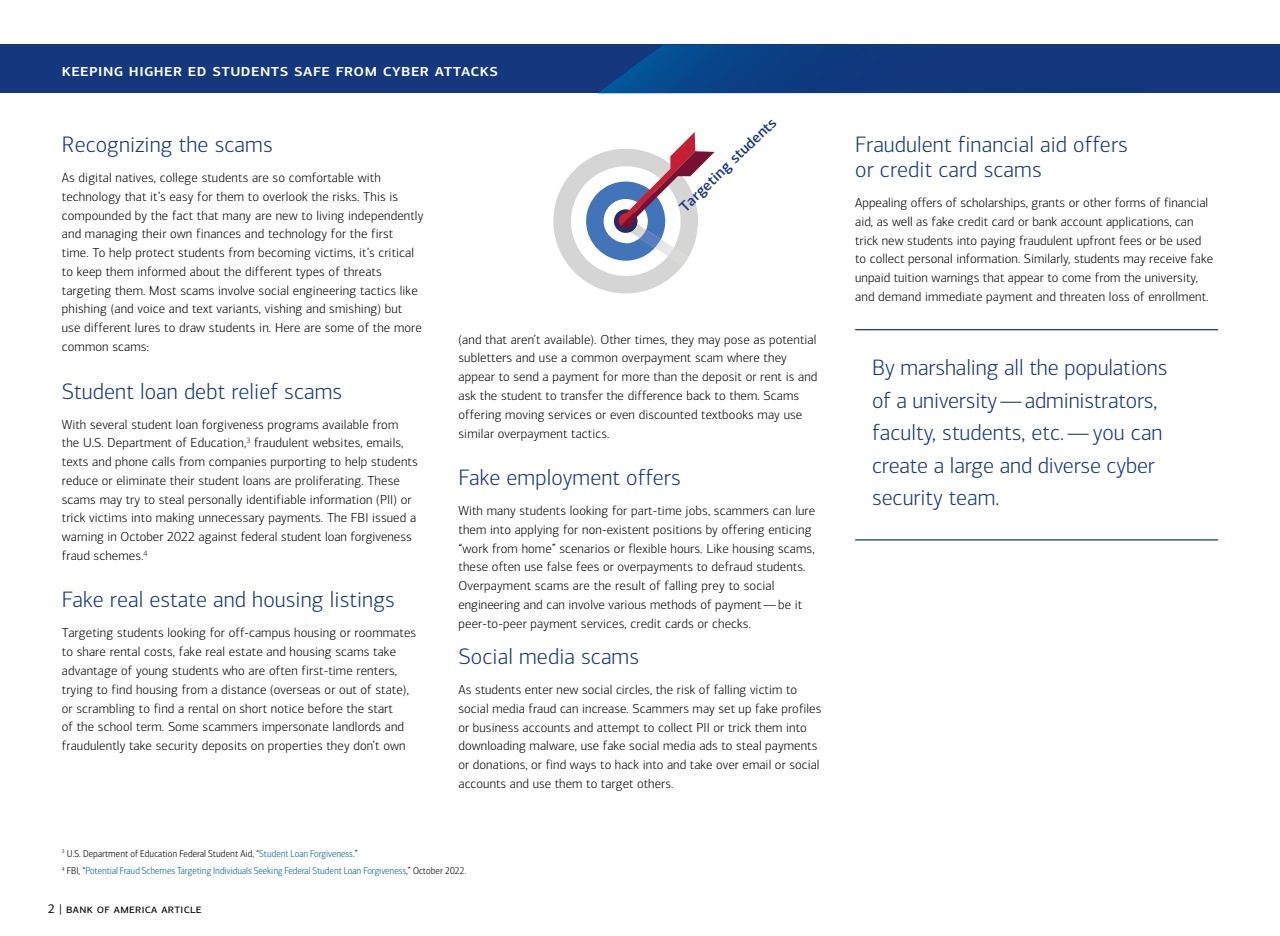
<style>
.page{position:relative;width:1280px;height:936px;background:#fff}
.page>*{position:absolute;margin:0;border:0;box-sizing:border-box;transform-origin:0 0}
.t1{font:300 22.5px/32.5px "Connections";letter-spacing:.005em;color:#14377d}
.t2{font:500 17.5px "Connections";letter-spacing:.025em;color:#fff}
.t3{font:500 15px "Connections";color:#14377d}
.t4{font:300 13.12px/18.8px "Connections";letter-spacing:.01em;color:#000}
.t5{font:12.5px "Connections";letter-spacing:.025em;color:#000}
.t6{font:300 10px/17.5px "Connections Cond";color:#0061aa}
.s1{color:#000}
</style>
<div class="page">
<div style="left:0;top:45px;width:1280px;height:48px;background:#14377d"></div>
<svg style="left:598px;top:45px;width:165px;height:48px"></svg>
<hr style="left:855px;top:329px;width:363px;height:1px;background:#14377d">
<hr style="left:855px;top:539px;width:363px;height:1px;background:#14377d">
<svg style="left:553px;top:132px;width:161px;height:161px"></svg>
<h2 class="t2" style="left:62px;top:59px;width:438px">keeping higher ed students safe from cyber attacks</h2>
<h2 class="t1" style="left:62px;top:128px;width:212px">Recognizing the scams</h2>
<p class="t4" style="left:62px;top:168px;width:363px">As digital natives, college students are so comfortable with technology that it’s easy for them to overlook the risks. This is compounded by the fact that many are new to living independently and managing their own finances and technology for the first<br>time. To help protect students from becoming victims, it’s critical to keep them informed about the different types of threats targeting them. Most scams involve social engineering tactics like phishing (and voice and text variants, vishing and smishing) but use different lures to draw students in. Here are some of the more common scams:</p>
<h2 class="t1" style="left:62px;top:374px;width:282px">Student loan debt relief scams</h2>
<p class="t4" style="left:62px;top:414px;width:357px">With several student loan forgiveness programs available from the U.S. Department of Education,<sup>3</sup> fraudulent websites, emails, texts and phone calls from companies purporting to help students reduce or eliminate their student loans are proliferating. These scams may try to steal personally identifiable information (PII) or trick victims into making unnecessary payments. The FBI issued a warning in October 2022 against federal student loan forgiveness fraud schemes.<sup>4</sup></p>
<h2 class="t1" style="left:62px;top:583px;width:334px">Fake real estate and housing listings</h2>
<p class="t4" style="left:62px;top:623px;width:356px">Targeting students looking for off-campus housing or roommates to share rental costs, fake real estate and housing scams take advantage of young students who are often first-time renters, trying to find housing from a distance (overseas or out of state), or scrambling to find a rental on short notice before the start<br>of the school term. Some scammers impersonate landlords and fraudulently take security deposits on properties they don’t own</p>
<p class="t3" style="left:676px;top:202px;width:130px;rotate:-44deg">Targeting students</p>
<p class="t4" style="left:458px;top:330px;width:360px">(and that aren’t available). Other times, they may pose as potential subletters and use a common overpayment scam where they appear to send a payment for more than the deposit or rent is and ask the student to transfer the difference back to them. Scams offering moving services or even discounted textbooks may use similar overpayment tactics.</p>
<h2 class="t1" style="left:458px;top:461px;width:224px">Fake employment offers</h2>
<p class="t4" style="left:458px;top:501px;width:358px">With many students looking for part-time jobs, scammers can lure them into applying for non-existent positions by offering enticing “work from home” scenarios or flexible hours. Like housing scams, these often use false fees or overpayments to defraud students.<br>Overpayment scams are the result of falling prey to social engineering and can involve various methods of payment — be it peer-to-peer payment services, credit cards or checks.</p>
<h2 class="t1" style="left:458px;top:640px;width:182px">Social media scams</h2>
<p class="t4" style="left:458px;top:680px;width:364px">As students enter new social circles, the risk of falling victim to social media fraud can increase. Scammers may set up fake profiles or business accounts and attempt to collect PII or trick them into downloading malware, use fake social media ads to steal payments or donations, or find ways to hack into and take over email or social accounts and use them to target others.</p>
<p class="t6" style="left:62px;top:844px;width:406px"><sup>3</sup> <span class="s1">U.S. Department of Education Federal Student Aid, “</span>Student Loan Forgiveness<span class="s1">.”<br></span><sup>4</sup> <span class="s1">FBI, “</span>Potential Fraud Schemes Targeting Individuals Seeking Federal Student Loan Forgiveness<span class="s1">,” October 2022.</span></p>
<p class="t5" style="left:48px;top:900px;width:155px">2 | bank of america article</p>
<h2 class="t1" style="left:855px;top:132px;width:274px;line-height:25px">Fraudulent financial aid offers or credit card scams</h2>
<p class="t4" style="left:855px;top:193px;width:359px">Appealing offers of scholarships, grants or other forms of financial aid, as well as fake credit card or bank account applications, can trick new students into paying fraudulent upfront fees or be used to collect personal information. Similarly, students may receive fake unpaid tuition warnings that appear to come from the university, and demand immediate payment and threaten loss of enrollment.</p>
<p class="t1" style="left:872px;top:351px;width:297px">By marshaling all the populations of a university — administrators, faculty, students, etc. — you can create a large and diverse cyber security team.</p>
</div>
